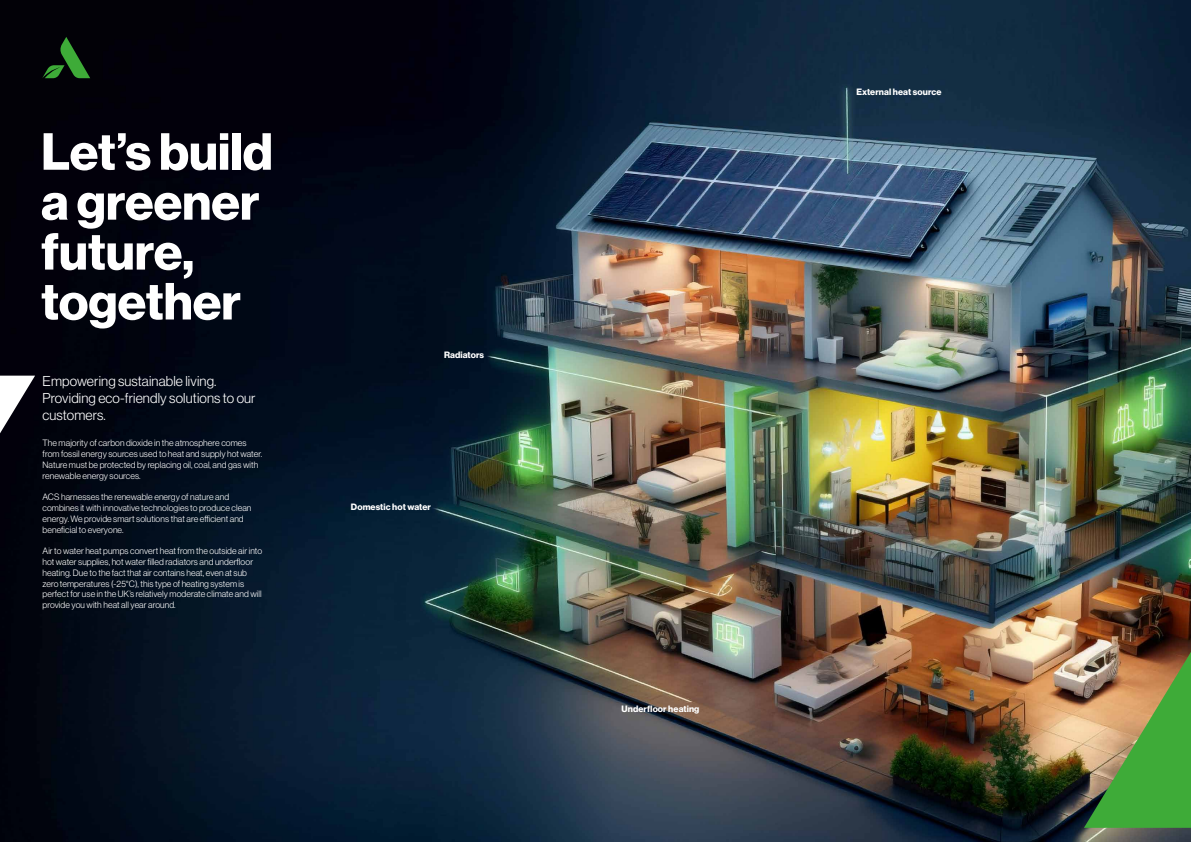
<style>
.page{position:relative;width:1191px;height:842px;background:#fff}
.page>*{position:absolute;margin:0;border:0;box-sizing:border-box;transform-origin:0 0}
.t1{font:51.1px/49.9px "N Haas Grotesk DS Pro 75 Bd";color:#fff}
.t2{font:14px/16.8px "N Haas Grotesk DS Pro 45 Lt";letter-spacing:.01em;color:#fff}
.t3{font:9px/10.8px "N Haas Grotesk DS Pro 45 Lt";letter-spacing:.01em;color:#fff}
.t4{font:9px "N Haas Grotesk DS Pro 75 Bd";letter-spacing:.01em;color:#fff}
</style>
<div class="page">
<img style="left:0;top:0;width:1191px;height:842px">
<svg style="left:0;top:376px;width:35px;height:57px"></svg>
<img style="left:1084px;top:652px;width:107px;height:176px">
<svg style="left:42px;top:37px;width:48px;height:41px;background:#163a17"></svg>
<h1 class="t1" style="left:41px;top:128px;width:233px">Let’s build a greener future, together</h1>
<h2 class="t2" style="left:43px;top:373px;width:214px">Empowering sustainable living.<br>Providing eco-friendly solutions to our customers.</h2>
<p class="t3" style="left:43px;top:438px;width:221px">The majority of carbon dioxide in the atmosphere comes from fossil energy sources used to heat and supply hot water.<br>Nature must be protected by replacing oil, coal, and gas with renewable energy sources.</p>
<p class="t3" style="left:43px;top:492px;width:210px">ACS harnesses the renewable energy of nature and combines it with innovative technologies to produce clean energy. We provide smart solutions that are efficient and beneficial to everyone.</p>
<p class="t3" style="left:43px;top:546px;width:221px">Air to water heat pumps convert heat from the outside air into hot water supplies, hot water filled radiators and underfloor heating. Due to the fact that air contains heat, even at sub zero temperatures (-25°C), this type of heating system is perfect for use in the UK’s relatively moderate climate and will provide you with heat all year around.</p>
<p class="t4" style="left:444px;top:350px;width:42px">Radiators</p>
<p class="t4" style="left:351px;top:502px;width:82px">Domestic hot water</p>
<p class="t4" style="left:621px;top:703px;width:79px">Underfloor heating</p>
<p class="t4" style="left:856px;top:86px;width:87px">External heat source</p>
</div>
